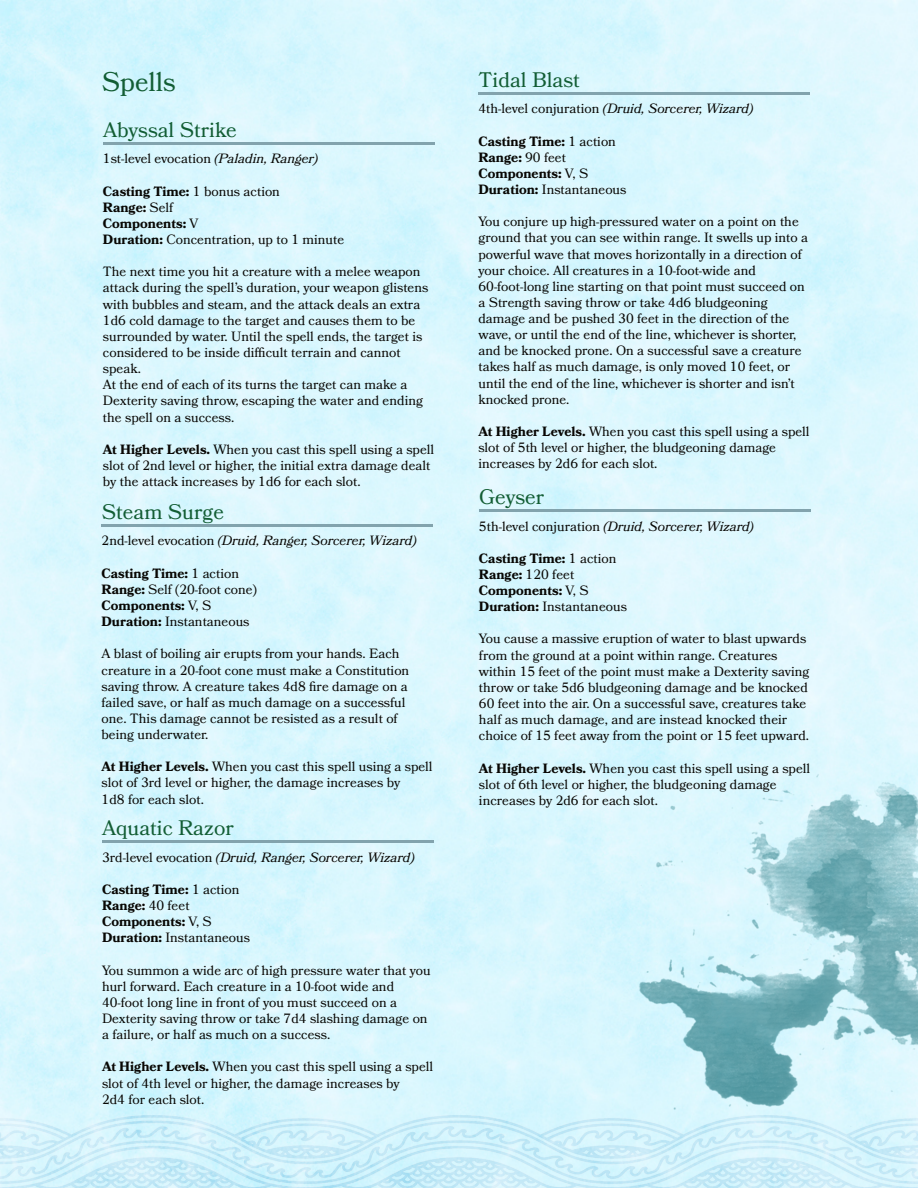
<style>
.page{position:relative;width:918px;height:1188px;background:#fff}
.page>*{position:absolute;margin:0;border:0;box-sizing:border-box;transform-origin:0 0}
.t1{font:26.85px "Bookmania";color:#125d34}
.t2{font:21px "Bookmania";color:#125d34}
.t3{font:13.5px/16.2px "Bookmania";color:#080704}
.t4{font:700 13.5px/16.2px "Bookmania";color:#080704}
.t5{font:italic 13.5px "Bookmania";color:#080704}
.s1{font-style:italic}
.s2{font-weight:700}
.s3{font-style:normal}
.s4{font-weight:400}
</style>
<div class="page">
<img style="left:0;top:1115px;width:918px;height:73px">
<img style="left:638px;top:768px;width:280px;height:380px">
<hr style="left:103px;top:142px;width:331px;height:3px;background:#82a3ad">
<hr style="left:102px;top:524px;width:331px;height:3px;background:#82a3ad">
<hr style="left:102px;top:840px;width:331px;height:3px;background:#82a3ad">
<hr style="left:479px;top:92px;width:331px;height:3px;background:#82a3ad">
<hr style="left:479px;top:509px;width:331px;height:3px;background:#82a3ad">
<h1 class="t1" style="left:102px;top:70px;width:75px">Spells</h1>
<h2 class="t2" style="left:103px;top:121px;width:135px">Abyssal Strike</h2>
<p class="t3" style="left:103px;top:152px;width:217px">1st-level evocation <span class="s1">(Paladin, Ranger)</span></p>
<p class="t3" style="left:103px;top:184px;width:243px"><span class="s2">Casting Time:</span> 1 bonus action<br><span class="s2">Range:</span> Self<br><span class="s2">Components:</span> V<br><span class="s2">Duration:</span> Concentration, up to 1 minute</p>
<p class="t3" style="left:103px;top:265px;width:327px">The next time you hit a creature with a melee weapon attack during the spell’s duration, your weapon glistens with bubbles and steam, and the attack deals an extra 1d6 cold damage to the target and causes them to be surrounded by water. Until the spell ends, the target is considered to be inside difficult terrain and cannot speak.<br>At the end of each of its turns the target can make a Dexterity saving throw, escaping the water and ending the spell on a success.</p>
<p class="t3" style="left:103px;top:442px;width:333px"><span class="s2">At Higher Levels.</span> When you cast this spell using a spell slot of 2nd level or higher, the initial extra damage dealt by the attack increases by 1d6 for each slot.</p>
<h2 class="t2" style="left:102px;top:503px;width:124px">Steam Surge</h2>
<p class="t5" style="left:102px;top:535px;width:316px"><span class="s3">2nd-level evocation</span> (Druid, Ranger, Sorcerer, Wizard)</p>
<p class="t3" style="left:102px;top:566px;width:157px"><span class="s2">Casting Time:</span> 1 action<br><span class="s2">Range:</span> Self (20-foot cone)<br><span class="s2">Components:</span> V, S<br><span class="s2">Duration:</span> Instantaneous</p>
<p class="t3" style="left:102px;top:647px;width:309px">A blast of boiling air erupts from your hands. Each creature in a 20-foot cone must make a Constitution saving throw. A creature takes 4d8 fire damage on a failed save, or half as much damage on a successful one. This damage cannot be resisted as a result of being underwater.</p>
<p class="t3" style="left:102px;top:760px;width:333px"><span class="s2">At Higher Levels.</span> When you cast this spell using a spell slot of 3rd level or higher, the damage increases by<br>1d8 for each slot.</p>
<h2 class="t2" style="left:102px;top:819px;width:133px">Aquatic Razor</h2>
<p class="t5" style="left:102px;top:852px;width:314px"><span class="s3">3rd-level evocation</span> (Druid, Ranger, Sorcerer, Wizard)</p>
<p class="t4" style="left:102px;top:883px;width:149px">Casting Time: <span class="s4">1 action<br></span>Range: <span class="s4">40 feet<br></span>Components: <span class="s4">V, S<br></span>Duration: <span class="s4">Instantaneous</span></p>
<p class="t3" style="left:102px;top:963px;width:330px">You summon a wide arc of high pressure water that you hurl forward. Each creature in a 10-foot wide and 40-foot long line in front of you must succeed on a Dexterity saving throw or take 7d4 slashing damage on a failure, or half as much on a success.</p>
<p class="t3" style="left:102px;top:1060px;width:333px"><span class="s2">At Higher Levels.</span> When you cast this spell using a spell slot of 4th level or higher, the damage increases by<br>2d4 for each slot.</p>
<h2 class="t2" style="left:479px;top:71px;width:103px">Tidal Blast</h2>
<p class="t5" style="left:478px;top:103px;width:276px"><span class="s3">4th-level conjuration</span> (Druid, Sorcerer, Wizard)</p>
<p class="t4" style="left:478px;top:134px;width:149px">Casting Time: <span class="s4">1 action<br></span>Range: <span class="s4">90 feet<br></span>Components: <span class="s4">V, S<br></span>Duration: <span class="s4">Instantaneous</span></p>
<p class="t3" style="left:478px;top:215px;width:331px">You conjure up high-pressured water on a point on the ground that you can see within range. It swells up into a powerful wave that moves horizontally in a direction of your choice. All creatures in a 10-foot-wide and 60-foot-long line starting on that point must succeed on a Strength saving throw or take 4d6 bludgeoning damage and be pushed 30 feet in the direction of the wave, or until the end of the line, whichever is shorter, and be knocked prone. On a successful save a creature takes half as much damage, is only moved 10 feet, or until the end of the line, whichever is shorter and isn’t knocked prone.</p>
<p class="t3" style="left:478px;top:425px;width:333px"><span class="s2">At Higher Levels.</span> When you cast this spell using a spell slot of 5th level or higher, the bludgeoning damage increases by 2d6 for each slot.</p>
<h2 class="t2" style="left:479px;top:488px;width:67px">Geyser</h2>
<p class="t5" style="left:479px;top:520px;width:276px"><span class="s3">5th-level conjuration</span> (Druid, Sorcerer, Wizard)</p>
<p class="t4" style="left:479px;top:551px;width:149px">Casting Time: <span class="s4">1 action<br></span>Range: <span class="s4">120 feet<br></span>Components: <span class="s4">V, S<br></span>Duration: <span class="s4">Instantaneous</span></p>
<p class="t3" style="left:479px;top:632px;width:332px">You cause a massive eruption of water to blast upwards from the ground at a point within range. Creatures within 15 feet of the point must make a Dexterity saving throw or take 5d6 bludgeoning damage and be knocked 60 feet into the air. On a successful save, creatures take half as much damage, and are instead knocked their choice of 15 feet away from the point or 15 feet upward.</p>
<p class="t3" style="left:479px;top:761px;width:333px"><span class="s2">At Higher Levels.</span> When you cast this spell using a spell slot of 6th level or higher, the bludgeoning damage increases by 2d6 for each slot.</p>
</div>
